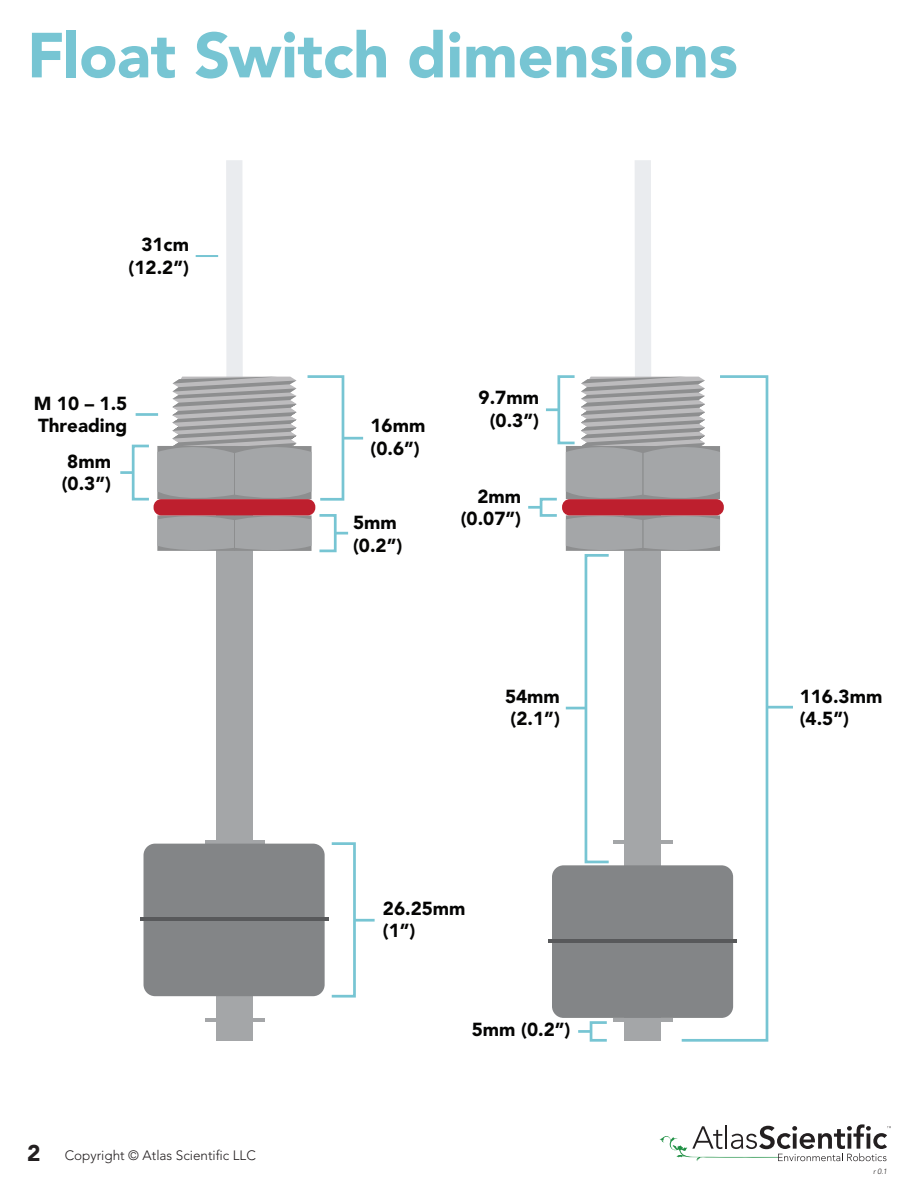
<style>
.page{position:relative;width:918px;height:1188px;background:#fff}
.page>*{position:absolute;margin:0;border:0;box-sizing:border-box;transform-origin:0 0}
.t1{font:900 63px "Avenir";letter-spacing:-.005em;color:#77c5d3}
.t2{font:900 18.75px/22.5px "Avenir";color:#050504}
.t3{font:300 13.5px "Avenir";color:#231f20}
.t4{font:italic 300 7.5px "Avenir";color:#231f20}
.s1{font-weight:900;font-size:22.65px}
</style>
<div class="page">
<svg style="left:660px;top:1124px;width:231px;height:37px"></svg>
<div style="left:318px;top:514px;width:19px;height:38px;border:3px solid #77c5d3"></div>
<svg style="left:335px;top:532px;width:13px;height:3px"></svg>
<div style="left:590px;top:1021px;width:18px;height:21px;border:3px solid #77c5d3"></div>
<svg style="left:578px;top:1030px;width:13px;height:3px"></svg>
<div style="left:540px;top:498px;width:18px;height:19px;border:3px solid #77c5d3"></div>
<svg style="left:528px;top:506px;width:13px;height:3px"></svg>
<div style="left:132px;top:445px;width:18px;height:56px;border:3px solid #77c5d3"></div>
<svg style="left:120px;top:471px;width:13px;height:3px"></svg>
<div style="left:330px;top:842px;width:26px;height:156px;border:3px solid #77c5d3"></div>
<hr style="left:354px;top:919px;width:21px;height:3px;background:#77c5d3">
<div style="left:585px;top:554px;width:25px;height:309px;border:3px solid #77c5d3"></div>
<hr style="left:566px;top:707px;width:20px;height:2px;background:#77c5d3">
<svg style="left:681px;top:375px;width:89px;height:667px"></svg>
<hr style="left:766px;top:706px;width:27px;height:3px;background:#77c5d3">
<hr style="left:136px;top:413px;width:22px;height:3px;background:#77c5d3">
<div style="left:216px;top:514px;width:37px;height:526px;background:#a4a6a8"></div>
<svg style="left:157px;top:514px;width:155px;height:37px"></svg>
<hr style="left:234px;top:515px;width:1px;height:36px;background:#8d8e8f">
<div style="left:154px;top:499px;width:161px;height:16px;background:#be1f2e;border-radius:8px"></div>
<hr style="left:205px;top:1018px;width:60px;height:4px;background:#a4a6a8">
<svg style="left:205px;top:840px;width:60px;height:4px"></svg>
<div style="left:144px;top:844px;width:181px;height:152px;background:#838587;border-radius:12px"></div>
<hr style="left:140px;top:918px;width:189px;height:3px;background:#58595b">
<div style="left:625px;top:514px;width:36px;height:526px;background:#a4a6a8"></div>
<svg style="left:566px;top:160px;width:154px;height:340px"></svg>
<hr style="left:643px;top:446px;width:1px;height:53px;background:#8d8e8f">
<svg style="left:566px;top:514px;width:154px;height:40px"></svg>
<hr style="left:643px;top:515px;width:1px;height:36px;background:#8d8e8f">
<div style="left:562px;top:499px;width:162px;height:16px;background:#be1f2e;border-radius:8px"></div>
<hr style="left:614px;top:1018px;width:59px;height:4px;background:#a4a6a8">
<hr style="left:614px;top:840px;width:59px;height:4px;background:#a4a6a8">
<div style="left:552px;top:865px;width:181px;height:153px;background:#838587;border-radius:12px"></div>
<hr style="left:549px;top:939px;width:188px;height:4px;background:#58595b">
<svg style="left:157px;top:160px;width:189px;height:344px"></svg>
<hr style="left:343px;top:437px;width:20px;height:3px;background:#77c5d3">
<div style="left:557px;top:375px;width:19px;height:69px;border:3px solid #77c5d3"></div>
<svg style="left:546px;top:408px;width:13px;height:3px"></svg>
<p class="t1" style="left:27px;top:17px;width:712px">Float Switch dimensions</p>
<p class="t2" style="left:129px;top:233px;width:62px;text-align:right">31cm (12.2”)</p>
<p class="t2" style="left:34px;top:392px;width:95px">M 10 – 1.5<br>Threading</p>
<p class="t2" style="left:479px;top:387px;width:62px;text-align:center">9.7mm (0.3”)</p>
<p class="t2" style="left:370px;top:415px;width:56px">16mm (0.6”)</p>
<p class="t2" style="left:62px;top:450px;width:51px">8mm (0.3”)</p>
<p class="t2" style="left:461px;top:485px;width:62px;text-align:right">2mm (0.07”)</p>
<p class="t2" style="left:353px;top:512px;width:51px">5mm (0.2”)</p>
<p class="t2" style="left:505px;top:685px;width:56px">54mm (2.1”)</p>
<p class="t2" style="left:800px;top:685px;width:84px">116.3mm (4.5”)</p>
<p class="t2" style="left:383px;top:897px;width:84px">26.25mm (1”)</p>
<p class="t3" style="left:27px;top:1148px;width:230px"><span class="s1">2</span> Copyright © Atlas Scientific LLC</p>
<p class="t2" style="left:472px;top:1018px;width:100px">5mm (0.2”)</p>
<p class="t4" style="left:873px;top:1167px;width:16px">r 0.1</p>
</div>
